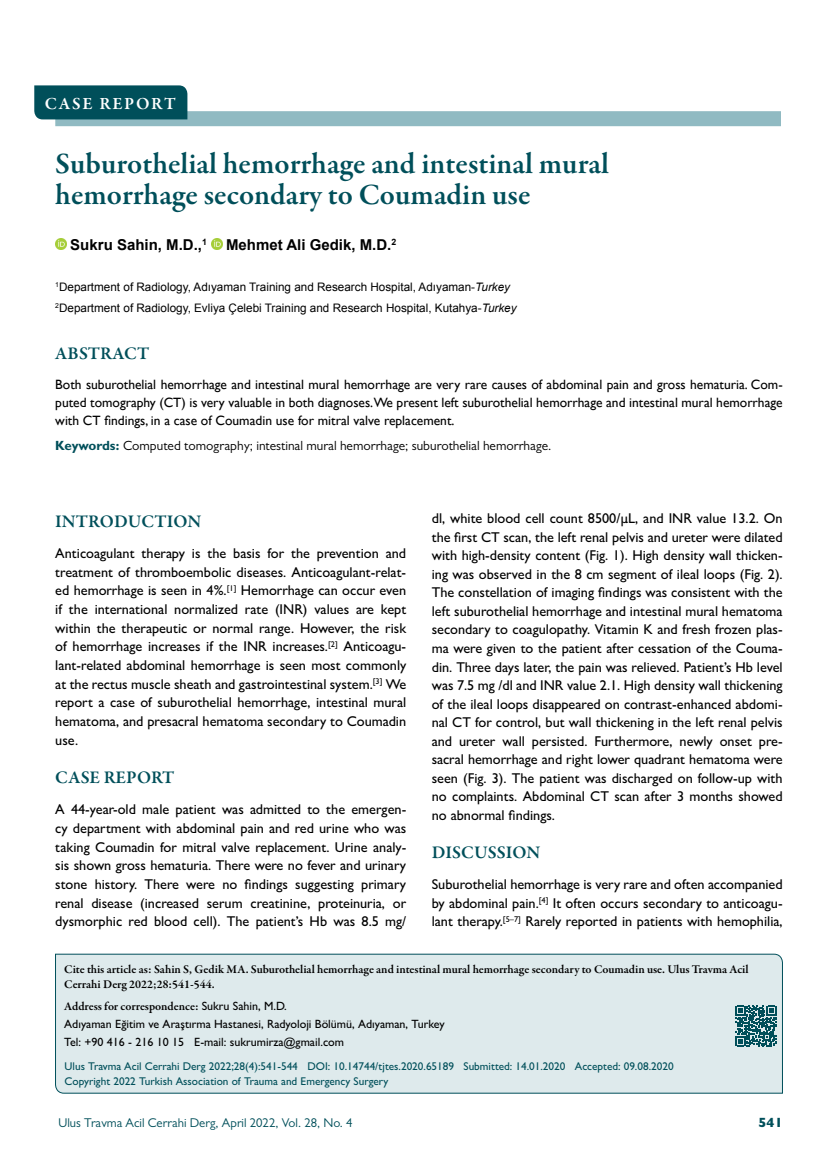
<style>
.page{position:relative;width:838px;height:1170px;background:#fff}
.page>*{position:absolute;margin:0;border:0;box-sizing:border-box;transform-origin:0 0}
.t1{font:600 30px/31.5px "Garamond Premr Pro";color:#004f5a}
.t2{font:600 18px "Garamond Premr Pro";letter-spacing:.005em;color:#004f5a}
.t3{font:600 17.25px "Garamond Premr Pro";letter-spacing:.1em;color:#fff}
.t4{font:700 15px "Arial";color:#000}
.t5{font:500 14.25px/18.6px "Gill Sans MT Pro";color:#000;text-align:justify}
.t6{font:13.5px/18px "Gill Sans";color:#000;text-align:justify}
.t7{font:800 13.5px "Gill Sans MT Pro";color:#004f5a}
.t8{font:13.35px "Gill Sans MT Pro";color:#000}
.t9{font:12.75px "Gill Sans MT Pro";color:#004f5a}
.t10{font:600 12px/15px "Garamond Premr Pro";color:#000}
.t11{font:500 12px/18px "Gill Sans MT Pro";color:#000}
.t12{font:11.7px/21px "Arial";color:#000}
.t13{font:500 11.25px/15px "Gill Sans MT Pro";color:#004f5a}
.s1{font-style:italic}
.s2{font-weight:700;color:#004f5a}
.s3{font-family:"Gill Sans MT Pro";font-weight:500}
</style>
<div class="page">
<div style="left:55px;top:111px;width:726px;height:15px;background:#90bac2"></div>
<svg style="left:55px;top:238px;width:11px;height:11px"></svg>
<svg style="left:211px;top:238px;width:11px;height:11px"></svg>
<div style="left:34px;top:85px;width:153px;height:34px;background:#004f5a"></div>
<div style="left:55px;top:953px;width:728px;height:140px;background:#deeaec"></div>
<svg style="left:735px;top:1005px;width:41px;height:41px;background:#427d86"></svg>
<p class="t3" style="left:45px;top:93px;width:133px">CASE REPORT</p>
<h1 class="t1" style="left:55px;top:148px;width:555px">Suburothelial hemorrhage and intestinal mural hemorrhage secondary to Coumadin use</h1>
<p class="t4" style="left:70px;top:234px;width:138px">Sukru Sahin, M.D.,<sup>1</sup></p>
<p class="t4" style="left:226px;top:234px;width:172px">Mehmet Ali Gedik, M.D.<sup>2</sup></p>
<p class="t12" style="left:55px;top:276px;width:463px"><sup>1</sup>Department of Radiology, Adıyaman Training and Research Hospital, Adıyaman-<span class="s1">Turkey<br></span><sup>2</sup>Department of Radiology, Evliya Çelebi Training and Research Hospital, Kutahya-<span class="s1">Turkey</span></p>
<p class="t2" style="left:55px;top:342px;width:95px">ABSTRACT</p>
<p class="t6" style="left:55px;top:376px;width:729px">Both suburothelial hemorrhage and intestinal mural hemorrhage are very rare causes of abdominal pain and gross hematuria. Com&shy;puted tomography (CT) is very valuable in both diagnoses.We present left suburothelial hemorrhage and intestinal mural hemorrhage with CT findings, in a case of Coumadin use for mitral valve replacement.</p>
<p class="t8" style="left:55px;top:437px;width:497px"><span class="s2">Keywords:</span> Computed tomography; intestinal mural hemorrhage; suburothelial hemorrhage.</p>
<p class="t5" style="left:432px;top:509px;width:352px">dl, white blood cell count 8500/µL, and INR value 13.2. On the first CT scan, the left renal pelvis and ureter were dilated with high-density content (Fig. 1). High density wall thicken&shy;ing was observed in the 8 cm segment of ileal loops (Fig. 2).<br>The constellation of imaging findings was consistent with the left suburothelial hemorrhage and intestinal mural hematoma secondary to coagulopathy. Vitamin K and fresh frozen plas&shy;ma were given to the patient after cessation of the Couma&shy;din. Three days later, the pain was relieved. Patient’s Hb level was 7.5 mg /dl and INR value 2.1. High density wall thickening of the ileal loops disappeared on contrast-enhanced abdomi&shy;nal CT for control, but wall thickening in the left renal pelvis and ureter wall persisted. Furthermore, newly onset pre&shy;sacral hemorrhage and right lower quadrant hematoma were seen (Fig. 3). The patient was discharged on follow-up with no complaints. Abdominal CT scan after 3 months showed no abnormal findings.</p>
<p class="t2" style="left:432px;top:841px;width:110px">DISCUSSION</p>
<p class="t5" style="left:432px;top:875px;width:352px">Suburothelial hemorrhage is very rare and often accompanied by abdominal pain.<sup>[4]</sup> It often occurs secondary to anticoagu&shy;lant therapy.<sup>[5–7]</sup> Rarely reported in patients with hemophilia,</p>
<p class="t10" style="left:64px;top:962px;width:686px">Cite this article as: Sahin S, Gedik MA. Suburothelial hemorrhage and intestinal mural hemorrhage secondary to Coumadin use. Ulus Travma Acil<br>Cerrahi Derg 2022;28:541-544.</p>
<p class="t10" style="left:64px;top:999px;width:224px">Address for correspondence: <span class="s3">Sukru Sahin, M.D.</span></p>
<p class="t11" style="left:64px;top:1015px;width:382px">Adıyaman Eğitim ve Araştırma Hastanesi, Radyoloji Bölümü, Adıyaman, Turkey<br>Tel: +90 416 - 216 10 15 E-mail: sukrumirza@gmail.com</p>
<p class="t13" style="left:65px;top:1058px;width:610px">Ulus Travma Acil Cerrahi Derg 2022;28(4):541-544 DOI: 10.14744/tjtes.2020.65189 Submitted: 14.01.2020 Accepted: 09.08.2020<br>Copyright 2022 Turkish Association of Trauma and Emergency Surgery</p>
<p class="t2" style="left:55px;top:510px;width:148px">INTRODUCTION</p>
<p class="t5" style="left:55px;top:543px;width:352px">Anticoagulant therapy is the basis for the prevention and treatment of thromboembolic diseases. Anticoagulant-relat&shy;ed hemorrhage is seen in 4%.<sup>[1]</sup> Hemorrhage can occur even if the international normalized rate (INR) values are kept within the therapeutic or normal range. However, the risk of hemorrhage increases if the INR increases.<sup>[2]</sup> Anticoagu&shy;lant-related abdominal hemorrhage is seen most commonly at the rectus muscle sheath and gastrointestinal system.<sup>[3]</sup> We report a case of suburothelial hemorrhage, intestinal mural hematoma, and presacral hematoma secondary to Coumadin use.</p>
<p class="t2" style="left:55px;top:766px;width:120px">CASE REPORT</p>
<p class="t5" style="left:55px;top:800px;width:352px">A 44-year-old male patient was admitted to the emergen&shy;cy department with abdominal pain and red urine who was taking Coumadin for mitral valve replacement. Urine analy&shy;sis shown gross hematuria. There were no fever and urinary stone history. There were no findings suggesting primary renal disease (increased serum creatinine, proteinuria, or dysmorphic red blood cell). The patient’s Hb was 8.5 mg/</p>
<p class="t9" style="left:58px;top:1115px;width:295px">Ulus Travma Acil Cerrahi Derg, April 2022, Vol. 28, No. 4</p>
<p class="t7" style="left:758px;top:1114px;width:26px">541</p>
</div>
